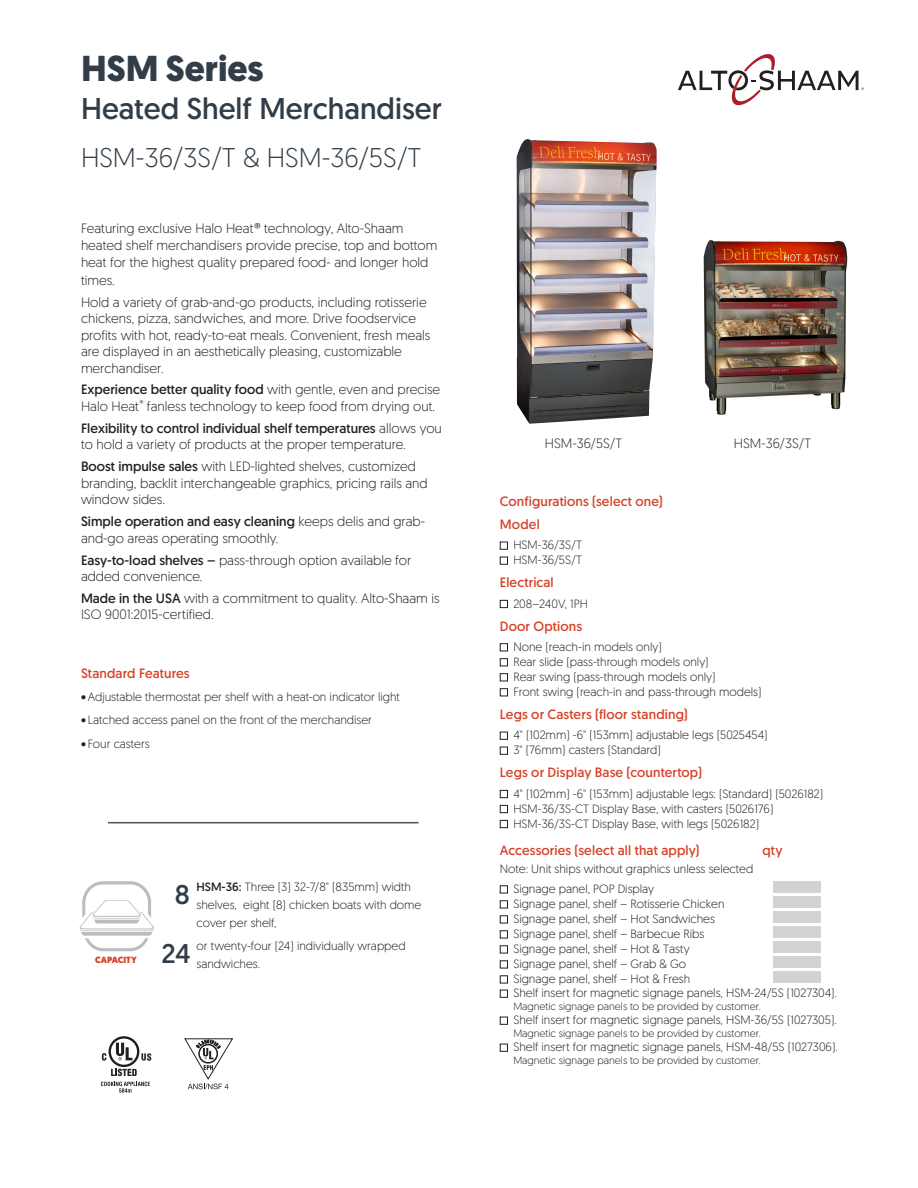
<style>
.page{position:relative;width:918px;height:1188px;background:#fff}
.page>*{position:absolute;margin:0;border:0;box-sizing:border-box;transform-origin:0 0}
.Main_Title{font:700 36px "Geomanist";color:#323d47}
.Main_Title-2{font:30px "Geomanist";color:#323d47}
.Main_Title-3{font:300 27px "Geomanist";color:#323d47}
.Capacity_Number{font:27px "Geomanist";color:#323d47}
.pullquote{font:300 13.5px/16.5px "Geomanist";color:#231f20}
.body_text{font:300 13.5px/16.5px "Geomanist";color:#231f20}
.subhead_2{font:13.5px "Geomanist";letter-spacing:.01em;color:#d64227}
.subhead_2_column_2{font:13.5px "Geomanist";letter-spacing:.01em;color:#d64227}
.body_text-2{font:300 12px/18px "Geomanist";color:#231f20}
.t1{font:300 10.5px "Geomanist";color:#231f20}
.symbol_text{font:900 9px "Geomanist";color:#d64227}
.s1{font-weight:400}
</style>
<div class="page">
<svg style="left:678px;top:54px;width:186px;height:52px"></svg>
<hr style="left:108px;top:822px;width:310px;height:1px;background:#535355">
<svg style="left:80px;top:882px;width:74px;height:69px"></svg>
<img style="left:703px;top:239px;width:145px;height:176px">
<img style="left:517px;top:139px;width:140px;height:285px">
<div style="left:774px;top:881px;width:47px;height:12px;background:#d1d2d4"></div>
<div style="left:774px;top:896px;width:47px;height:12px;background:#d1d2d4"></div>
<div style="left:774px;top:911px;width:47px;height:12px;background:#d1d2d4"></div>
<div style="left:774px;top:926px;width:47px;height:12px;background:#d1d2d4"></div>
<div style="left:774px;top:941px;width:47px;height:12px;background:#d1d2d4"></div>
<div style="left:774px;top:956px;width:47px;height:12px;background:#d1d2d4"></div>
<div style="left:774px;top:971px;width:47px;height:12px;background:#d1d2d4"></div>
<div style="left:109px;top:1036px;width:30px;height:31px;border:2px solid #231f20;border-radius:50%"></div>
<svg style="left:102px;top:1053px;width:4px;height:8px"></svg>
<svg style="left:111px;top:1069px;width:26px;height:7px"></svg>
<svg style="left:116px;top:1043px;width:16px;height:18px"></svg>
<svg style="left:101px;top:1082px;width:49px;height:11px"></svg>
<svg style="left:141px;top:1053px;width:10px;height:8px"></svg>
<svg style="left:185px;top:1039px;width:48px;height:50px"></svg>
<p class="Main_Title" style="left:81px;top:44px;width:184px">HSM Series</p>
<p class="Main_Title-2" style="left:81px;top:89px;width:362px">Heated Shelf Merchandiser</p>
<p class="Main_Title-3" style="left:81px;top:140px;width:342px">HSM-36/3S/T &amp; HSM-36/5S/T</p>
<p class="body_text" style="left:81px;top:219px;width:358px;line-height:17.2px">Featuring exclusive Halo Heat® technology, Alto-Shaam heated shelf merchandisers provide precise, top and bottom heat for the highest quality prepared food- and longer hold times.</p>
<p class="body_text" style="left:81px;top:293px;width:351px">Hold a variety of grab-and-go products, including rotisserie chickens, pizza, sandwiches, and more. Drive foodservice profits with hot, ready-to-eat meals. Convenient, fresh meals are displayed in an aesthetically pleasing, customizable merchandiser.</p>
<p class="pullquote" style="left:81px;top:381px;width:361px"><span class="s1">Experience better quality food</span> with gentle, even and precise<br>Halo Heat <sup>®</sup> fanless technology to keep food from drying out.</p>
<p class="pullquote" style="left:81px;top:419px;width:362px"><span class="s1">Flexibility to control individual shelf temperatures</span> allows you to hold a variety of products at the proper temperature.</p>
<p class="pullquote" style="left:81px;top:458px;width:348px"><span class="s1">Boost impulse sales</span> with LED-lighted shelves, customized branding, backlit interchangeable graphics, pricing rails and window sides.</p>
<p class="pullquote" style="left:81px;top:513px;width:346px"><span class="s1">Simple operation and easy cleaning</span> keeps delis and grab&shy;and-go areas operating smoothly.</p>
<p class="pullquote" style="left:81px;top:551px;width:332px"><span class="s1">Easy-to-load shelves –</span> pass-through option available for added convenience.</p>
<p class="pullquote" style="left:81px;top:589px;width:360px"><span class="s1">Made in the USA</span> with a commitment to quality. Alto-Shaam is<br>ISO 9001:2015-certified.</p>
<p class="subhead_2" style="left:81px;top:664px;width:110px">Standard Features</p>
<p class="body_text-2" style="left:81px;top:687px;width:320px">• Adjustable thermostat per shelf with a heat-on indicator light</p>
<p class="body_text-2" style="left:81px;top:711px;width:293px">• Latched access panel on the front of the merchandiser</p>
<p class="body_text-2" style="left:81px;top:734px;width:70px">• Four casters</p>
<p class="symbol_text" style="left:95px;top:954px;width:43px">CAPACITY</p>
<p class="body_text-2" style="left:196px;top:877px;width:226px"><span class="s1">HSM-36:</span> Three (3) 32-7/8" (835mm) width shelves, eight (8) chicken boats with dome cover per shelf,</p>
<p class="body_text-2" style="left:196px;top:936px;width:211px">or twenty-four (24) individually wrapped sandwiches.</p>
<p class="Capacity_Number" style="left:175px;top:877px;width:17px">8</p>
<p class="Capacity_Number" style="left:162px;top:936px;width:31px">24</p>
<p class="body_text" style="left:545px;top:435px;width:79px">HSM-36/5S/T</p>
<p class="body_text" style="left:734px;top:435px;width:79px">HSM-36/3S/T</p>
<p class="subhead_2_column_2" style="left:500px;top:492px;width:165px">Configurations (select one)</p>
<p class="subhead_2" style="left:500px;top:515px;width:41px">Model</p>
<p class="body_text-2" style="left:500px;top:536px;width:84px">■ HSM-36/3S/T</p>
<p class="body_text-2" style="left:500px;top:551px;width:84px">■ HSM-36/5S/T</p>
<p class="subhead_2" style="left:500px;top:574px;width:55px">Electrical</p>
<p class="body_text-2" style="left:500px;top:594px;width:90px">■ 208–240V, 1PH</p>
<p class="subhead_2" style="left:500px;top:617px;width:84px">Door Options</p>
<p class="body_text-2" style="left:500px;top:637px;width:163px">■ None (reach-in models only)</p>
<p class="body_text-2" style="left:500px;top:652px;width:210px">■ Rear slide (pass-through models only)</p>
<p class="body_text-2" style="left:500px;top:667px;width:217px">■ Rear swing (pass-through models only)</p>
<p class="body_text-2" style="left:500px;top:682px;width:263px">■ Front swing (reach-in and pass-through models)</p>
<p class="subhead_2" style="left:500px;top:705px;width:190px">Legs or Casters (floor standing)</p>
<p class="body_text-2" style="left:500px;top:726px;width:269px">■ 4" (102mm) -6" (153mm) adjustable legs (5025454)</p>
<p class="body_text-2" style="left:500px;top:741px;width:163px">■ 3" (76mm) casters (Standard)</p>
<p class="subhead_2" style="left:500px;top:764px;width:204px">Legs or Display Base (countertop)</p>
<p class="body_text-2" style="left:500px;top:784px;width:325px">■ 4" (102mm) -6" (153mm) adjustable legs: (Standard) (5026182)</p>
<p class="body_text-2" style="left:500px;top:799px;width:275px">■ HSM-36/3S-CT Display Base, with casters (5026176)</p>
<p class="body_text-2" style="left:500px;top:814px;width:261px">■ HSM-36/3S-CT Display Base, with legs (5026182)</p>
<p class="subhead_2_column_2" style="left:500px;top:841px;width:201px">Accessories (select all that apply)</p>
<p class="subhead_2_column_2" style="left:762px;top:841px;width:22px">qty</p>
<p class="body_text-2" style="left:500px;top:859px;width:255px">Note: Unit ships without graphics unless selected</p>
<p class="body_text-2" style="left:500px;top:879px;width:156px">■ Signage panel, POP Display</p>
<p class="body_text-2" style="left:500px;top:894px;width:226px">■ Signage panel, shelf – Rotisserie Chicken</p>
<p class="body_text-2" style="left:500px;top:909px;width:217px">■ Signage panel, shelf – Hot Sandwiches</p>
<p class="body_text-2" style="left:500px;top:924px;width:206px">■ Signage panel, shelf – Barbecue Ribs</p>
<p class="body_text-2" style="left:500px;top:939px;width:191px">■ Signage panel, shelf – Hot &amp; Tasty</p>
<p class="body_text-2" style="left:500px;top:954px;width:188px">■ Signage panel, shelf – Grab &amp; Go</p>
<p class="body_text-2" style="left:500px;top:969px;width:192px">■ Signage panel, shelf – Hot &amp; Fresh</p>
<p class="body_text-2" style="left:500px;top:984px;width:339px">■ Shelf insert for magnetic signage panels, HSM-24/5S (1027304).</p>
<p class="t1" style="left:513px;top:1000px;width:249px">Magnetic signage panels to be provided by customer.</p>
<p class="body_text-2" style="left:500px;top:1011px;width:338px">■ Shelf insert for magnetic signage panels, HSM-36/5S (1027305).</p>
<p class="t1" style="left:513px;top:1027px;width:249px">Magnetic signage panels to be provided by customer.</p>
<p class="body_text-2" style="left:500px;top:1038px;width:339px">■ Shelf insert for magnetic signage panels, HSM-48/5S (1027306).</p>
<p class="t1" style="left:513px;top:1054px;width:249px">Magnetic signage panels to be provided by customer.</p>
</div>
